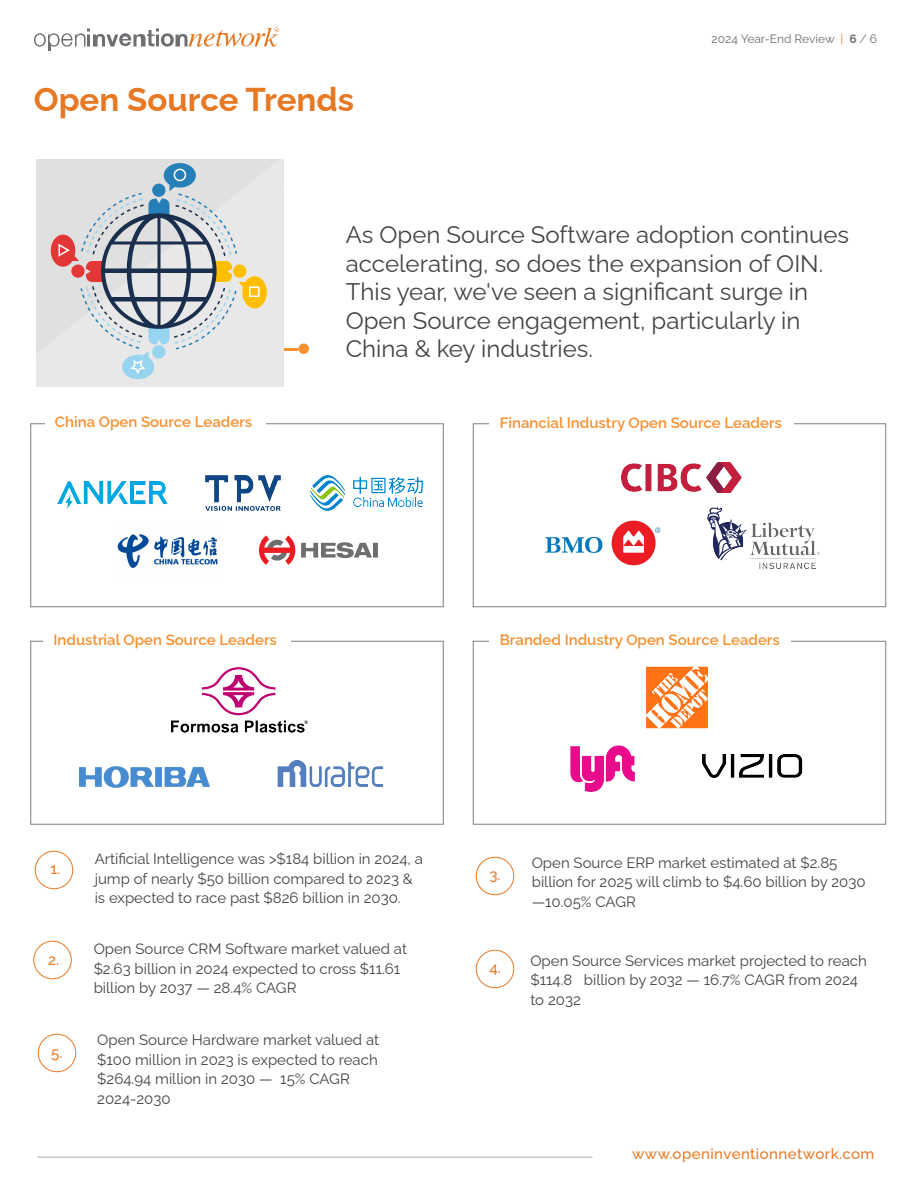
<style>
.page{position:relative;width:918px;height:1188px;background:#fff}
.page>*{position:absolute;margin:0;border:0;box-sizing:border-box;transform-origin:0 0}
.t1{font:700 33px "Raleway";color:#e77824}
.t2{font:24px/28.5px "Raleway";color:#444}
.t3{font:15px/19.5px "Raleway";color:#444}
.t4{font:600 15px "Raleway";color:#f79030}
.t5{font:500 15px "Raleway";letter-spacing:.03em;color:#e77824}
.t6{font:12px "Raleway";color:#6e6e73}
.s1{color:#f57e20}
.s2{font-weight:700}
</style>
<div class="page">
<hr style="left:38px;top:1156px;width:554px;height:2px;background:#c5c5c5">
<div style="left:35px;top:851px;width:38px;height:38px;border:1px solid #e77824;border-radius:50%"></div>
<div style="left:33px;top:941px;width:39px;height:38px;border:1px solid #e77824;border-radius:50%"></div>
<div style="left:476px;top:857px;width:38px;height:38px;border:1px solid #e77824;border-radius:50%"></div>
<div style="left:476px;top:950px;width:38px;height:38px;border:1px solid #e77824;border-radius:50%"></div>
<div style="left:38px;top:1034px;width:38px;height:38px;border:1px solid #e77824;border-radius:50%"></div>
<svg style="left:34px;top:27px;width:245px;height:24px"></svg>
<hr style="left:270px;top:348px;width:28px;height:3px;background:#f79030">
<div style="left:298px;top:344px;width:11px;height:10px;background:#f79030;border-radius:50%"></div>
<div style="left:36px;top:159px;width:248px;height:228px;background:#e8e8e8"></div>
<hr style="left:36px;top:189px;width:206px;height:1px;background:#e0e0e0">
<hr style="left:242px;top:189px;width:42px;height:1px;background:#e8e8e8">
<img style="left:57px;top:482px;width:111px;height:26px">
<img style="left:310px;top:476px;width:113px;height:34px">
<img style="left:117px;top:534px;width:101px;height:34px">
<img style="left:260px;top:535px;width:117px;height:30px">
<img style="left:206px;top:476px;width:75px;height:34px">
<img style="left:621px;top:462px;width:120px;height:31px">
<img style="left:545px;top:520px;width:116px;height:46px">
<img style="left:707px;top:507px;width:113px;height:62px">
<img style="left:171px;top:668px;width:136px;height:64px">
<img style="left:80px;top:766px;width:129px;height:21px">
<img style="left:278px;top:760px;width:106px;height:27px">
<img style="left:646px;top:666px;width:62px;height:63px">
<img style="left:570px;top:746px;width:64px;height:45px">
<img style="left:702px;top:755px;width:100px;height:22px">
<div style="left:30px;top:423px;width:414px;height:184px;border:1px solid #7f7f7f"></div>
<div style="left:473px;top:423px;width:413px;height:184px;border:1px solid #7f7f7f"></div>
<div style="left:30px;top:641px;width:414px;height:184px;border:1px solid #7f7f7f"></div>
<div style="left:473px;top:641px;width:413px;height:184px;border:1px solid #7f7f7f"></div>
<div style="left:45px;top:414px;width:221px;height:18px;background:#fff"></div>
<div style="left:44px;top:632px;width:247px;height:18px;background:#fff"></div>
<div style="left:489px;top:632px;width:301px;height:18px;background:#fff"></div>
<div style="left:489px;top:416px;width:305px;height:18px;background:#fff"></div>
<svg style="left:51px;top:163px;width:216px;height:216px;background:#cccdcd"></svg>
<h1 class="t1" style="left:34px;top:73px;width:322px">Open Source Trends</h1>
<p class="t6" style="left:712px;top:29px;width:167px">2024 Year-End Review <span class="s1">|</span> <span class="s2">6</span> / 6</p>
<p class="t4" style="left:55px;top:410px;width:199px">China Open Source Leaders</p>
<h2 class="t2" style="left:346px;top:218px;width:505px">As Open Source Software adoption continues accelerating, so does the expansion of OIN.<br>This year, we've seen a significant surge in Open Source engagement, particularly in China &amp; key industries.</h2>
<p class="t4" style="left:500px;top:411px;width:284px">Financial Industry Open Source Leaders</p>
<p class="t4" style="left:53px;top:628px;width:225px">Industrial Open Source Leaders</p>
<p class="t4" style="left:500px;top:628px;width:282px">Branded Industry Open Source Leaders</p>
<p class="t5" style="left:51px;top:856px;width:11px">1.</p>
<p class="t5" style="left:48px;top:948px;width:13px">2.</p>
<p class="t5" style="left:51px;top:1040px;width:13px">5.</p>
<p class="t3" style="left:95px;top:848px;width:330px">Artificial Intelligence was &gt;$184 billion in 2024, a jump of nearly $50 billion compared to 2023 &amp; is expected to race past $826 billion in 2030.</p>
<p class="t3" style="left:94px;top:937px;width:315px">Open Source CRM Software market valued at $2.63 billion in 2024 expected to cross $11.61 billion by 2037 — 28.4% CAGR</p>
<p class="t3" style="left:97px;top:1029px;width:283px">Open Source Hardware market valued at $100 million in 2023 is expected to reach $264.94 million in 2030 — 15% CAGR<br>2024-2030</p>
<p class="t5" style="left:489px;top:863px;width:13px">3.</p>
<p class="t5" style="left:489px;top:956px;width:13px">4.</p>
<p class="t3" style="left:532px;top:851px;width:335px">Open Source ERP market estimated at $2.85 billion for 2025 will climb to $4.60 billion by 2030 —10.05% CAGR</p>
<p class="t3" style="left:530px;top:949px;width:338px">Open Source Services market projected to reach $114.8 billion by 2032 — 16.7% CAGR from 2024 to 2032</p>
<p class="t5" style="left:632px;top:1141px;width:244px">www.openinventionnetwork.com</p>
</div>
